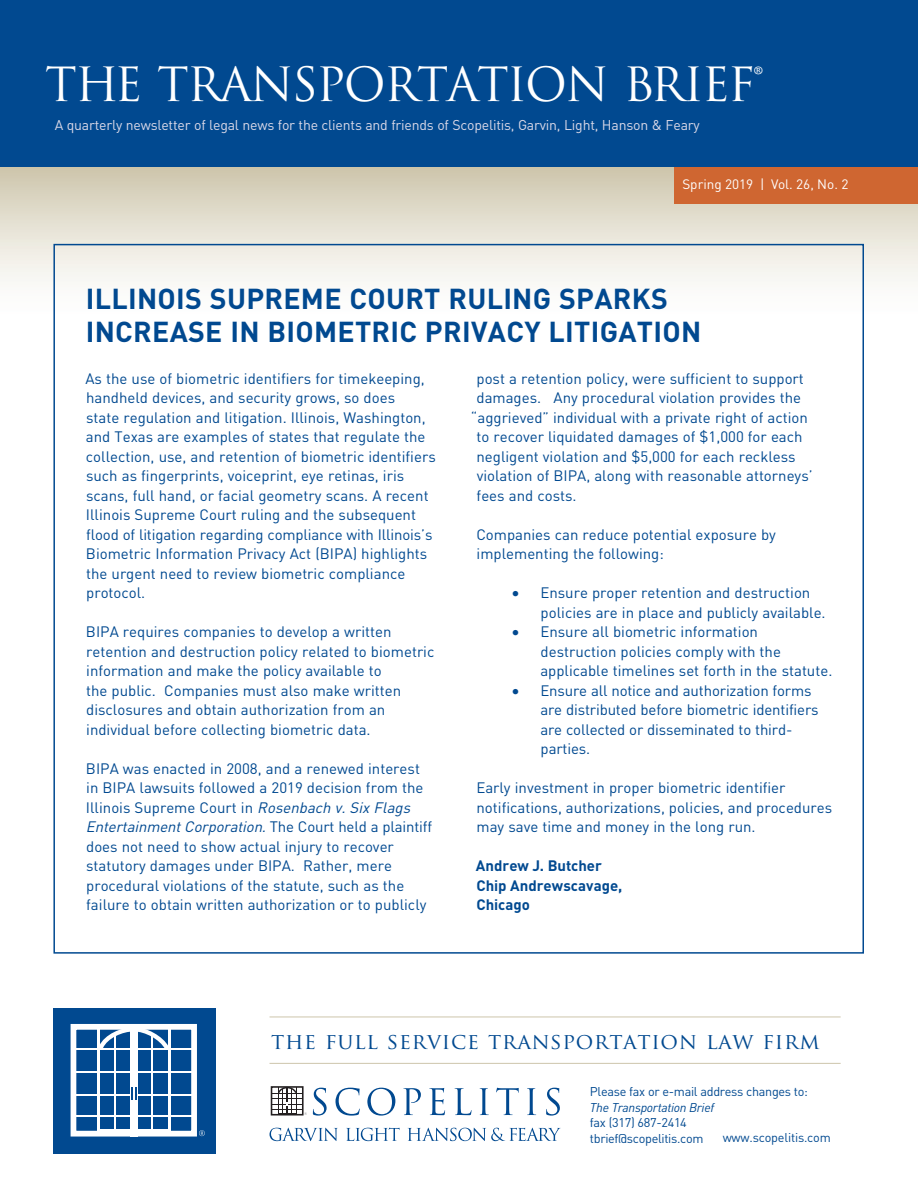
<style>
.page{position:relative;width:918px;height:1188px;background:#fff}
.page>*{position:absolute;margin:0;border:0;box-sizing:border-box;transform-origin:0 0}
.t1{font:45.9px "Trajan Pro";letter-spacing:-.04em;color:#fff}
.t2{font:700 28.5px/33px "DIN";letter-spacing:.01em;color:#014990}
.t3{font:21.75px "Trajan Pro";letter-spacing:.03em;color:#014990}
.t4{font:15px/19.5px "DIN";color:#014990}
.t5{font:700 15px "DIN";color:#014990}
.t6{font:14.1px "DIN";letter-spacing:-.015em;color:#dbd9e8}
.t7{font:13.5px "DIN";color:#fff}
.t8{font:12.6px "DIN";letter-spacing:-.025em;color:#014990}
.t9{font:italic 12.6px "DIN";letter-spacing:-.025em;color:#014990}
.s1{font-size:45px}
.s2{font-style:italic}
</style>
<div class="page">
<div style="left:0;top:0;width:918px;height:168px;background:#014990"></div>
<div style="left:0;top:168px;width:918px;height:152px;background:linear-gradient(to bottom,#cec8b0,#fff)"></div>
<svg style="left:313px;top:1088px;width:14px;height:28px"></svg>
<svg style="left:336px;top:1088px;width:24px;height:28px"></svg>
<svg style="left:367px;top:1088px;width:28px;height:28px"></svg>
<svg style="left:403px;top:1088px;width:18px;height:27px"></svg>
<svg style="left:429px;top:1088px;width:16px;height:27px"></svg>
<svg style="left:455px;top:1088px;width:17px;height:27px"></svg>
<svg style="left:480px;top:1088px;width:9px;height:27px"></svg>
<svg style="left:496px;top:1088px;width:23px;height:27px"></svg>
<svg style="left:527px;top:1088px;width:9px;height:27px"></svg>
<svg style="left:546px;top:1088px;width:14px;height:28px"></svg>
<svg style="left:270px;top:1128px;width:68px;height:13px"></svg>
<svg style="left:346px;top:1128px;width:54px;height:13px"></svg>
<svg style="left:408px;top:1128px;width:153px;height:13px"></svg>
<div style="left:271px;top:1086px;width:33px;height:30px;border:2px solid #231f20"></div>
<hr style="left:272px;top:1093px;width:31px;height:1px;background:#231f20">
<hr style="left:272px;top:1099px;width:31px;height:1px;background:#231f20">
<hr style="left:271px;top:1104px;width:32px;height:1px;background:#231f20">
<hr style="left:272px;top:1110px;width:31px;height:1px;background:#231f20">
<svg style="left:277px;top:1086px;width:21px;height:29px"></svg>
<div style="left:674px;top:168px;width:244px;height:36px;background:#cf6631"></div>
<hr style="left:270px;top:1017px;width:571px;height:1px;background:#cdc5ab">
<hr style="left:270px;top:1063px;width:571px;height:1px;background:#cdc5ab">
<div style="left:53px;top:1008px;width:163px;height:145px;background:#014990"></div>
<div style="left:71px;top:1024px;width:126px;height:113px;border:6px solid #fff"></div>
<hr style="left:97px;top:1027px;width:3px;height:109px;background:#fff">
<hr style="left:168px;top:1027px;width:3px;height:109px;background:#fff">
<div style="left:130px;top:1030px;width:7px;height:106px;background:#fff"></div>
<hr style="left:114px;top:1034px;width:2px;height:100px;background:#fff">
<hr style="left:151px;top:1034px;width:2px;height:100px;background:#fff">
<hr style="left:72px;top:1048px;width:123px;height:2px;background:#fff">
<hr style="left:72px;top:1071px;width:123px;height:2px;background:#fff">
<hr style="left:72px;top:1094px;width:123px;height:2px;background:#fff">
<hr style="left:72px;top:1115px;width:123px;height:2px;background:#fff">
<div style="left:98px;top:1129px;width:72px;height:5px;background:#fff"></div>
<svg style="left:95px;top:1025px;width:78px;height:29px"></svg>
<svg style="left:131px;top:1087px;width:5px;height:13px"></svg>
<svg style="left:199px;top:1130px;width:6px;height:6px"></svg>
<p class="t1" style="left:45px;top:56px;width:720px">THE TRANSPORTATION BRIEF<span class="s1">®</span></p>
<p class="t6" style="left:55px;top:116px;width:647px">A quarterly newsletter of legal news for the clients and friends of Scopelitis, Garvin, Light, Hanson &amp; Feary</p>
<p class="t7" style="left:682px;top:176px;width:168px">Spring 2019 | Vol. 26, No. 2</p>
<p class="t2" style="left:86px;top:281px;width:617px">ILLINOIS SUPREME COURT RULING SPARKS<br>INCREASE IN BIOMETRIC PRIVACY LITIGATION</p>
<p class="t4" style="left:85px;top:368px;width:352px">As the use of biometric identifiers for timekeeping, handheld devices, and security grows, so does<br>state regulation and litigation. Illinois, Washington, and Texas are examples of states that regulate the collection, use, and retention of biometric identifiers such as fingerprints, voiceprint, eye retinas, iris scans, full hand, or facial geometry scans. A recent Illinois Supreme Court ruling and the subsequent flood of litigation regarding compliance with Illinois’s Biometric Information Privacy Act (BIPA) highlights the urgent need to review biometric compliance protocol.</p>
<p class="t4" style="left:86px;top:622px;width:350px">BIPA requires companies to develop a written retention and destruction policy related to biometric information and make the policy available to<br>the public. Companies must also make written disclosures and obtain authorization from an individual before collecting biometric data.</p>
<p class="t4" style="left:86px;top:758px;width:348px">BIPA was enacted in 2008, and a renewed interest in BIPA lawsuits followed a 2019 decision from the Illinois Supreme Court in <span class="s2">Rosenbach v.SixFlags EntertainmentCorporation.</span>T h e C o u rt h e l d a p l a i n t i ff does not need to show actual injury to recover statutory damages under BIPA. Rather, mere procedural violations of the statute, such as the failure to obtain written authorization or to publicly</p>
<p class="t4" style="left:477px;top:368px;width:329px">post a retention policy, were sufficient to support</p>
<p class="t4" style="left:477px;top:388px;width:326px">damages. Any procedural violation provides the</p>
<p class="t4" style="left:471px;top:407px;width:338px">“aggrieved” individual with a private right of action</p>
<p class="t4" style="left:476px;top:427px;width:328px">to recover liquidated damages of $1,000 for each</p>
<p class="t4" style="left:477px;top:446px;width:321px">negligent violation and $5,000 for each reckless</p>
<p class="t4" style="left:477px;top:466px;width:338px">violation of BIPA, along with reasonable attorneys’</p>
<p class="t4" style="left:477px;top:485px;width:101px">fees and costs.</p>
<p class="t4" style="left:476px;top:524px;width:301px">Companies can reduce potential exposure by implementing the following:</p>
<p class="t4" style="left:541px;top:583px;width:287px;text-indent:-29px">• Ensure proper retention and destruction policies are in place and publicly available.</p>
<p class="t4" style="left:540px;top:622px;width:293px;text-indent:-28px">• Ensure all biometric information destruction policies comply with the applicable timelines set forth in the statute.</p>
<p class="t4" style="left:540px;top:680px;width:280px;text-indent:-28px">• Ensure all notice and authorization forms are distributed before biometric identifiers are collected or disseminated to third&shy;parties.</p>
<p class="t4" style="left:476px;top:778px;width:357px">Early investment in proper biometric identifier notifications, authorizations, policies, and procedures may save time and money in the long run.</p>
<p class="t5" style="left:476px;top:856px;width:128px">Andrew J. Butcher</p>
<p class="t5" style="left:476px;top:875px;width:147px">Chip Andrewscavage,</p>
<p class="t5" style="left:476px;top:895px;width:55px">Chicago</p>
<p class="t3" style="left:271px;top:1027px;width:550px">the full service transportation law firm</p>
<p class="t8" style="left:590px;top:1083px;width:219px">Please fax or e-mail address changes to:</p>
<p class="t9" style="left:590px;top:1099px;width:126px">The Transportation Brief</p>
<p class="t8" style="left:590px;top:1115px;width:98px">fax (317) 687-2414</p>
<p class="t8" style="left:590px;top:1131px;width:115px">tbrief@scopelitis.com</p>
<p class="t8" style="left:723px;top:1130px;width:110px">www.scopelitis.com</p>
</div>
